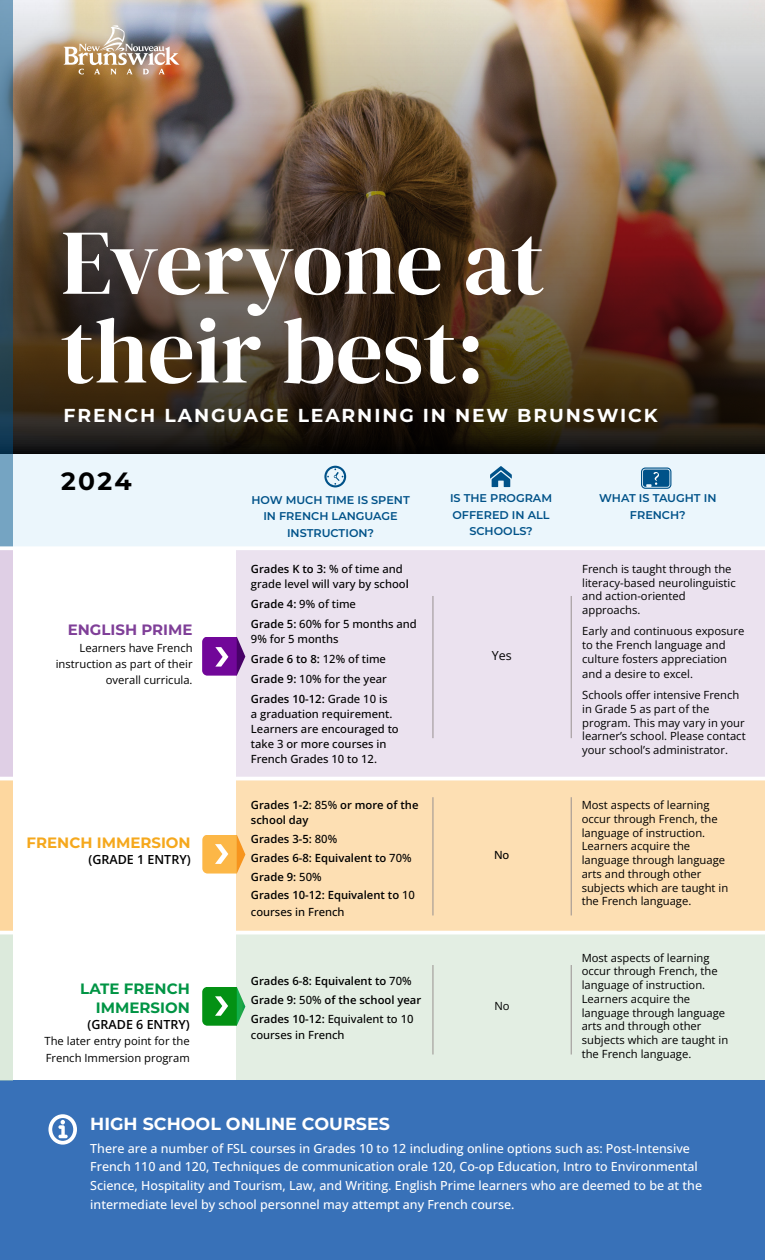
<style>
.page{position:relative;width:765px;height:1260px;background:#fff}
.page>*{position:absolute;margin:0;border:0;box-sizing:border-box;transform-origin:0 0}
.t1{font:92.5px/88.8px "DM Serif Display";color:#fff}
.t2{font:700 25px "Montserrat";color:#000}
.t3{font:700 18.75px "Montserrat";letter-spacing:.1em;color:#fff}
.t4{font:700 17.5px "Montserrat";color:#fff}
.t5{font:700 15px/18.8px "Montserrat";color:#009444;text-align:right}
.t6{font:700 15px "Montserrat";color:#f5a81d}
.t7{font:700 15px "Montserrat";color:#7f3f98}
.t8{font:500 12.5px/18.8px "Open Sans";color:#fff}
.t9{font:600 12.5px "Open Sans";color:#000}
.t10{font:12.5px "Open Sans";color:#000}
.t11{font:11.25px/13.8px "Open Sans";color:#000}
.t12{font:500 11.25px/15px "Open Sans";color:#000}
.t13{font:600 11.25px/18.8px "Open Sans";color:#000}
.t14{font:600 11.25px/16.2px "Montserrat";color:#005289;text-align:center}
.s1{font-weight:600}
.s2{font-weight:500}
</style>
<div class="page">
<div style="left:237px;top:548px;width:528px;height:229px;background:#ebe2ef"></div>
<div style="left:237px;top:780px;width:528px;height:153px;background:#fddfb3"></div>
<div style="left:237px;top:933px;width:528px;height:147px;background:#e3eee3"></div>
<div style="left:0;top:1080px;width:765px;height:180px;background:#3871b8"></div>
<div style="left:202px;top:637px;width:35px;height:39px;background:#710799"></div>
<svg style="left:237px;top:637px;width:8px;height:38px"></svg>
<svg style="left:215px;top:647px;width:13px;height:20px"></svg>
<div style="left:202px;top:987px;width:35px;height:39px;background:#039114"></div>
<svg style="left:237px;top:987px;width:8px;height:38px"></svg>
<svg style="left:215px;top:996px;width:13px;height:20px"></svg>
<div style="left:202px;top:835px;width:35px;height:39px;background:#fcb747"></div>
<svg style="left:237px;top:835px;width:8px;height:38px"></svg>
<svg style="left:215px;top:844px;width:13px;height:20px"></svg>
<div style="left:0;top:454px;width:765px;height:94px;background:#ebf6fc"></div>
<svg style="left:324px;top:466px;width:22px;height:21px"></svg>
<svg style="left:490px;top:466px;width:22px;height:21px"></svg>
<svg style="left:641px;top:468px;width:30px;height:21px"></svg>
<hr style="left:433px;top:596px;width:1px;height:142px;background:#989190">
<hr style="left:571px;top:596px;width:1px;height:142px;background:#989190">
<hr style="left:433px;top:797px;width:1px;height:118px;background:#989190">
<hr style="left:571px;top:797px;width:1px;height:118px;background:#989190">
<hr style="left:433px;top:965px;width:1px;height:90px;background:#989190">
<hr style="left:571px;top:965px;width:1px;height:90px;background:#989190">
<img style="left:13px;top:0;width:752px;height:454px">
<img style="left:64px;top:25px;width:115px;height:49px">
<svg style="left:58px;top:1120px;width:10px;height:18px"></svg>
<div style="left:48px;top:1114px;width:29px;height:31px;border:4px solid #fff;border-radius:50%"></div>
<svg style="left:0;top:0;width:13px;height:546px"></svg>
<div style="left:0;top:779px;width:13px;height:154px;background:#fdd79f"></div>
<div style="left:0;top:548px;width:13px;height:231px;background:#dfcfe5"></div>
<div style="left:0;top:933px;width:13px;height:148px;background:#dceadc"></div>
<hr style="left:0;top:546px;width:765px;height:4px;background:#fff">
<hr style="left:0;top:777px;width:765px;height:3px;background:#fff">
<hr style="left:0;top:931px;width:765px;height:3px;background:#fff">
<h1 class="t1" style="left:61px;top:219px;width:485px">Everyone at their best:</h1>
<h3 class="t3" style="left:64px;top:401px;width:595px">FRENCH LANGUAGE LEARNING IN NEW BRUNSWICK</h3>
<h2 class="t2" style="left:61px;top:463px;width:72px">2024</h2>
<h3 class="t7" style="left:68px;top:619px;width:126px">ENGLISH PRIME</h3>
<p class="t11" style="left:56px;top:639px;width:138px;line-height:16.2px;text-align:right">Learners have French instruction as part of their overall curricula.</p>
<h3 class="t6" style="left:27px;top:832px;width:166px">FRENCH IMMERSION</h3>
<p class="t9" style="left:88px;top:851px;width:104px">(GRADE 1 ENTRY)</p>
<h3 class="t5" style="left:80px;top:979px;width:111px">LATE FRENCH<br>IMMERSION</h3>
<p class="t9" style="left:88px;top:1016px;width:104px">(GRADE 6 ENTRY)</p>
<p class="t11" style="left:45px;top:1033px;width:147px;line-height:16.2px">The later entry point for the<br>French Immersion program</p>
<p class="t14" style="left:251px;top:491px;width:160px">HOW MUCH TIME IS SPENT<br>IN FRENCH LANGUAGE<br>INSTRUCTION?</p>
<p class="t14" style="left:450px;top:490px;width:104px">IS THE PROGRAM<br>OFFERED IN ALL<br>SCHOOLS?</p>
<p class="t14" style="left:599px;top:490px;width:119px">WHAT IS TAUGHT IN<br>FRENCH?</p>
<p class="t12" style="left:251px;top:561px;width:159px"><span class="s1">Grades K to 3:</span> % of time and grade level will vary by schoo<span class="s1">l</span></p>
<p class="t12" style="left:251px;top:594px;width:167px;line-height:20px"><span class="s1">Grade 4:</span> 9% of time<br><span class="s1">Grade 5:</span> 60% for 5 months and</p>
<p class="t12" style="left:251px;top:629px;width:138px;line-height:20px">9% for 5 months<br><span class="s1">Grade 6 to 8:</span> 12% of time<br><span class="s1">Grade 9:</span> 10% for the year<br><span class="s1">Grades 10-12:</span> Grade 10 is</p>
<p class="t12" style="left:251px;top:706px;width:149px">a graduation requirement.<br>Learners are encouraged to take 3 or more courses in<br>French Grades 10 to 12.</p>
<p class="t13" style="left:251px;top:797px;width:169px;line-height:15px">Grades 1-2: <span class="s2">85%</span> or more of the school day</p>
<p class="t13" style="left:251px;top:829px;width:166px">Grades 3-5: <span class="s2">80%<br></span>Grades 6-8: Equivalent to <span class="s2">70%<br></span>Grade 9: <span class="s2">50%<br></span>Grades 10-12: Equivalent to <span class="s2">10</span></p>
<p class="t12" style="left:251px;top:904px;width:95px">courses in French</p>
<p class="t13" style="left:251px;top:971px;width:172px">Grades 6-8: Equivalent to <span class="s2">70%<br></span>Grade 9: <span class="s2">50%</span> of the school year<br>Grades 10-12: <span class="s2">Equivalent to 10</span></p>
<p class="t12" style="left:251px;top:1027px;width:95px">courses in French</p>
<p class="t10" style="left:492px;top:647px;width:21px">Yes</p>
<p class="t12" style="left:494px;top:848px;width:17px">No</p>
<p class="t11" style="left:494px;top:999px;width:17px">No</p>
<p class="t11" style="left:582px;top:562px;width:155px">French is taught through the literacy-based neurolinguistic and action-oriented approachs.</p>
<p class="t11" style="left:582px;top:624px;width:164px">Early and continuous exposure to the French language and culture fosters appreciation</p>
<p class="t11" style="left:582px;top:663px;width:159px;line-height:21.2px">and a desire to excel.<br>Schools offer intensive French</p>
<p class="t11" style="left:582px;top:702px;width:165px">in Grade 5 as part of the program. This may vary in your learner’s school. Please contact your school’s administrator.</p>
<p class="t11" style="left:582px;top:798px;width:148px">Most aspects of learning occur through French, the language of instruction.<br>Learners acquire the language through language arts and through other subjects which are taught in the French language.</p>
<p class="t11" style="left:582px;top:950px;width:148px">Most aspects of learning occur through French, the language of instruction.<br>Learners acquire the language through language arts and through other subjects which are taught in the French language.</p>
<h3 class="t4" style="left:90px;top:1111px;width:301px">HIGH SCHOOL ONLINE COURSES</h3>
<p class="t8" style="left:90px;top:1138px;width:613px">There are a number of FSL courses in Grades 10 to 12 including online options such as: Post-Intensive French 110 and 120, Techniques de communication orale 120, Co-op Education, Intro to Environmental Science, Hospitality and Tourism, Law, and Writing. English Prime learners who are deemed to be at the intermediate level by school personnel may attempt any French course.</p>
</div>
